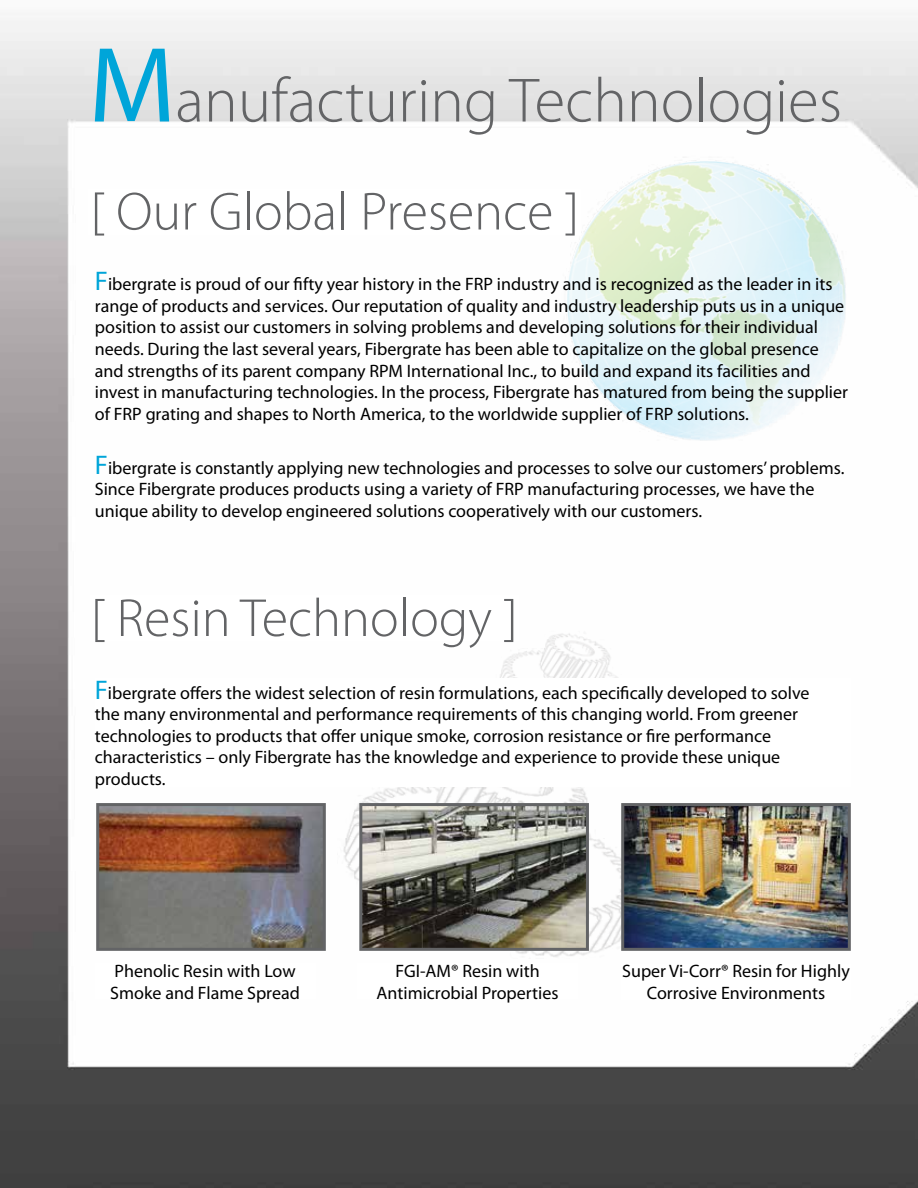
<style>
.page{position:relative;width:918px;height:1188px;background:#fff}
.page>*{position:absolute;margin:0;border:0;box-sizing:border-box;transform-origin:0 0}
.t1{font:300 63px "Myriad Pro";color:#636466}
.t2{font:300 54px "Myriad Pro";color:#636466}
.t3{font:18px/21.6px "Myriad Pro";color:#000}
.s1{font-weight:400;font-size:108px;color:#00a5d9}
.s2{font-size:27px;color:#00a5d9}
</style>
<div class="page">
<img style="left:0;top:20px;width:918px;height:1168px">
<div style="left:88px;top:189px;width:493px;height:45px;background:#fff"></div>
<div style="left:90px;top:596px;width:428px;height:45px;background:#fff"></div>
<div style="left:95px;top:678px;width:756px;height:109px;background:#fff"></div>
<img style="left:100px;top:807px;width:222px;height:140px">
<div style="left:96px;top:803px;width:230px;height:148px;border:3px solid #636466"></div>
<img style="left:363px;top:807px;width:222px;height:140px">
<div style="left:359px;top:803px;width:230px;height:148px;border:3px solid #636466"></div>
<img style="left:625px;top:807px;width:222px;height:140px">
<div style="left:621px;top:803px;width:230px;height:148px;border:3px solid #636466"></div>
<div style="left:95px;top:964px;width:220px;height:35px;background:#fff"></div>
<div style="left:357px;top:964px;width:221px;height:35px;background:#fff"></div>
<div style="left:621px;top:964px;width:230px;height:35px;background:#fff"></div>
<h1 class="t1" style="left:89px;top:66px;width:755px"><span class="s1">M</span>anufacturing Technologies</h1>
<h2 class="t2" style="left:90px;top:182px;width:491px">[ Our Global Presence ]</h2>
<p class="t3" style="left:95px;top:273px;width:755px"><span class="s2">F</span>ibergrate is proud of our fifty year history in the FRP industry and is recognized as the leader in its range of products and services. Our reputation of quality and industry leadership puts us in a unique position to assist our customers in solving problems and developing solutions for their individual needs. During the last several years, Fibergrate has been able to capitalize on the global presence and strengths of its parent company RPM International Inc., to build and expand its facilities and invest in manufacturing technologies. In the process, Fibergrate has matured from being the supplier of FRP grating and shapes to North America, to the worldwide supplier of FRP solutions.</p>
<p class="t3" style="left:95px;top:457px;width:751px"><span class="s2">F</span>ibergrate is constantly applying new technologies and processes to solve our customers’ problems.<br>Since Fibergrate produces products using a variety of FRP manufacturing processes, we have the unique ability to develop engineered solutions cooperatively with our customers.</p>
<h2 class="t2" style="left:90px;top:588px;width:429px">[ Resin Technology ]</h2>
<p class="t3" style="left:95px;top:681px;width:716px"><span class="s2">F</span>ibergrate offers the widest selection of resin formulations, each specifically developed to solve the many environmental and performance requirements of this changing world. From greener technologies to products that offer unique smoke, corrosion resistance or fire performance characteristics – only Fibergrate has the knowledge and experience to provide these unique products.</p>
<p class="t3" style="left:110px;top:960px;width:191px">Phenolic Resin with Low<br>Smoke and Flame Spread</p>
<p class="t3" style="left:377px;top:960px;width:183px;text-align:center">FGI-AM® Resin with<br>Antimicrobial Properties</p>
<p class="t3" style="left:622px;top:960px;width:229px;text-align:center">Super Vi-Corr® Resin for Highly<br>Corrosive Environments</p>
</div>
